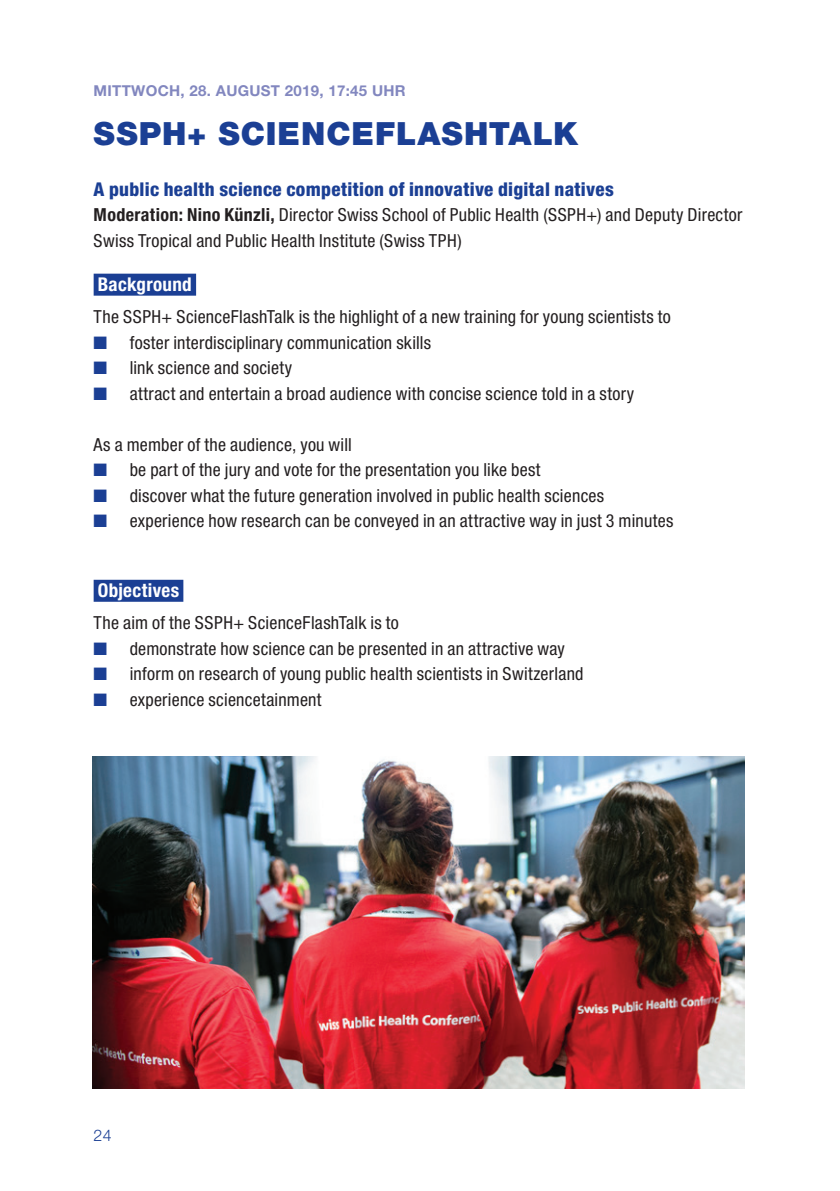
<style>
.page{position:relative;width:840px;height:1191px;background:#fff}
.page>*{position:absolute;margin:0;border:0;box-sizing:border-box;transform-origin:0 0}
.t1{font:900 32px "Helvetica Neue LT Pro";letter-spacing:.03em;color:#1b3f94}
.t2{font:800 condensed 19px "Helvetica Neue LT Pro";letter-spacing:.015em;color:#1b3f94}
.t3{font:700 condensed 19px "Helvetica Neue LT Pro";letter-spacing:.015em;color:#fff}
.t4{font:condensed 18px/25.6px "Helvetica Neue LT Pro";letter-spacing:.015em;color:#231f20}
.t5{font:300 16px "Helvetica Neue LT Pro";color:#1b3f94}
.t6{font:700 15px "Helvetica Neue LT Pro";letter-spacing:.02em;color:#8287bf}
.s1{font-weight:700}
.s2{color:#1b3f94}
</style>
<div class="page">
<div style="left:94px;top:274px;width:102px;height:22px;background:#1b3f94"></div>
<div style="left:94px;top:580px;width:89px;height:22px;background:#1b3f94"></div>
<img style="left:93px;top:757px;width:651px;height:332px">
<p class="t6" style="left:94px;top:81px;width:313px">MITTWOCH, 28. AUGUST 2019, 17:45 UHR</p>
<h1 class="t1" style="left:94px;top:114px;width:485px">SSPH+ SCIENCEFLASHTALK</h1>
<p class="t2" style="left:94px;top:177px;width:521px">A public health science competition of innovative digital natives</p>
<p class="t4" style="left:94px;top:202px;width:650px"><span class="s1">Moderation: Nino Künzli,</span> Director Swiss School of Public Health (SSPH+) and Deputy Director<br>Swiss Tropical and Public Health Institute (Swiss TPH)</p>
<p class="t3" style="left:98px;top:272px;width:96px">Background</p>
<p class="t4" style="left:94px;top:304px;width:578px">The SSPH+ ScienceFlashTalk is the highlight of a new training for young scientists to</p>
<p class="t4" style="left:94px;top:329px;width:339px"><span class="s2">■</span> foster interdisciplinary communication skills</p>
<p class="t4" style="left:94px;top:355px;width:200px"><span class="s2">■</span> link science and society</p>
<p class="t4" style="left:94px;top:380px;width:541px"><span class="s2">■</span> attract and entertain a broad audience with concise science told in a story</p>
<p class="t4" style="left:94px;top:431px;width:259px">As a member of the audience, you will</p>
<p class="t4" style="left:94px;top:457px;width:448px"><span class="s2">■</span> be part of the jury and vote for the presentation you like best</p>
<p class="t4" style="left:94px;top:482px;width:512px"><span class="s2">■</span> discover what the future generation involved in public health sciences</p>
<p class="t4" style="left:94px;top:508px;width:581px"><span class="s2">■</span> experience how research can be conveyed in an attractive way in just 3 minutes</p>
<p class="t3" style="left:98px;top:578px;width:83px">Objectives</p>
<p class="t4" style="left:94px;top:610px;width:306px">The aim of the SSPH+ ScienceFlashTalk is to</p>
<p class="t4" style="left:94px;top:635px;width:472px"><span class="s2">■</span> demonstrate how science can be presented in an attractive way</p>
<p class="t4" style="left:94px;top:661px;width:491px"><span class="s2">■</span> inform on research of young public health scientists in Switzerland</p>
<p class="t4" style="left:94px;top:686px;width:229px"><span class="s2">■</span> experience sciencetainment</p>
<p class="t5" style="left:94px;top:1125px;width:20px">24</p>
</div>
